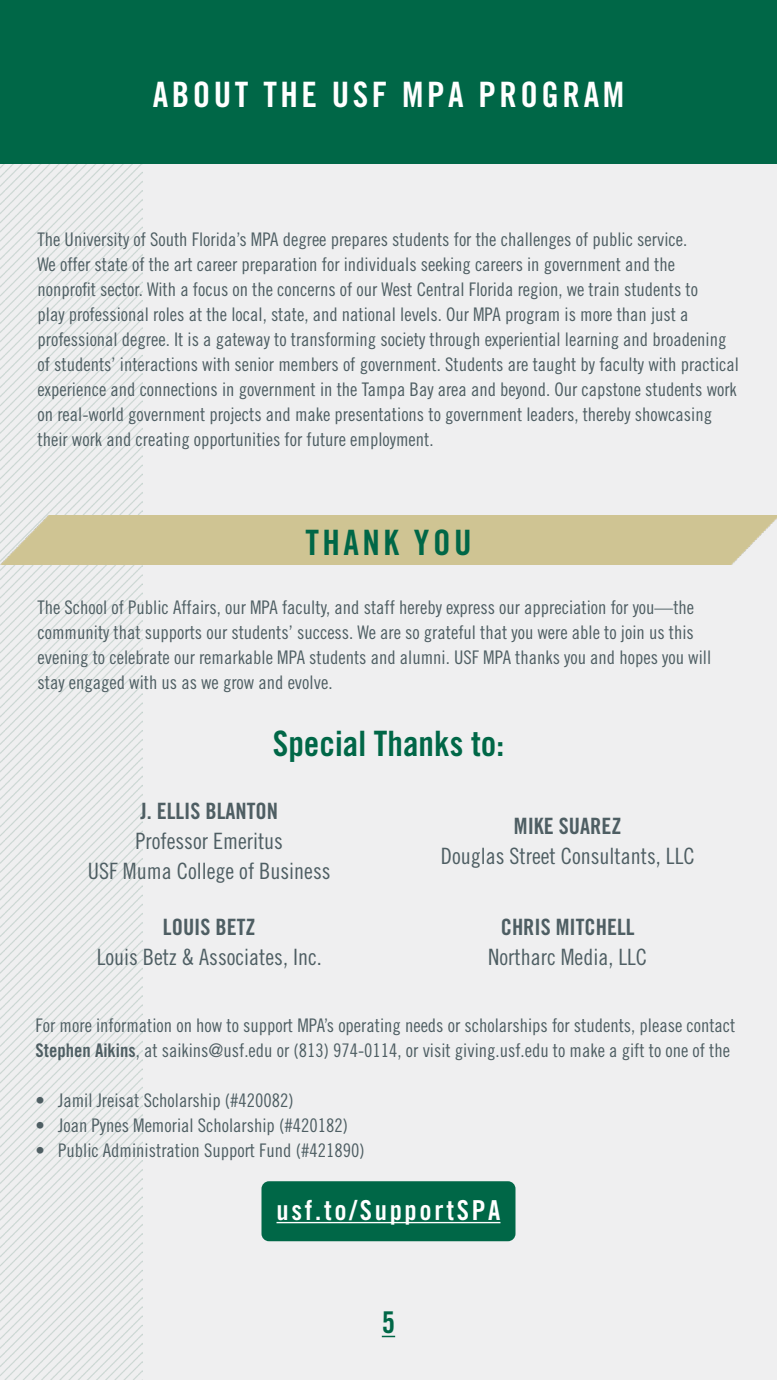
<style>
.page{position:relative;width:777px;height:1380px;background:#fff}
.page>*{position:absolute;margin:0;border:0;box-sizing:border-box;transform-origin:0 0}
.t1{font:35px "Trade Gothic LT Std Bd Cn 20";letter-spacing:.1em;color:#fff}
.t2{font:35px "Trade Gothic LT Std Bd Cn 20";color:#006747}
.t3{font:35px "Trade Gothic LT Std Bd Cn 20";letter-spacing:.1em;color:#006747}
.t4{font:30px "Trade Gothic LT Std Bd Cn 20";color:#006747}
.t5{font:27.5px "Trade Gothic LT Std Bd Cn 20";letter-spacing:.1em;color:#fff}
.t6{font:22.5px/30px "Trade Gothic LT Std Cn 18";color:#4e5e63;text-align:center}
.t7{font:22.5px "Trade Gothic LT Std Bd Cn 20";color:#4e5e63}
.t8{font:18.75px/25px "Trade Gothic LT Std Cn 18";color:#4e5e63}
.s1{font-family:"Trade Gothic LT Std Bd Cn 20"}
</style>
<div class="page">
<div style="left:0;top:0;width:776px;height:1380px;background:#efeff0"></div>
<img style="left:0;top:163px;width:142px;height:1216px">
<div style="left:0;top:0;width:776px;height:163px;background:#006747"></div>
<svg style="left:381px;top:1336px;width:14px;height:1px"></svg>
<div style="left:0;top:516px;width:776px;height:49px;background:#cfc493"></div>
<div style="left:261px;top:1181px;width:254px;height:60px;background:#006747;border-radius:8px"></div>
<hr style="left:276px;top:1222px;width:224px;height:1px;background:#fff">
<h1 class="t1" style="left:153px;top:73px;width:472px">ABOUT THE USF MPA PROGRAM</h1>
<p class="t8" style="left:38px;top:227px;width:702px">The University of South Florida’s MPA degree prepares students for the challenges of public service.<br>We offer state of the art career preparation for individuals seeking careers in government and the<br>nonprofit sector. With a focus on the concerns of our West Central Florida region, we train students to<br>play professional roles at the local, state, and national levels. Our MPA program is more than just a professional degree. It is a gateway to transforming society through experiential learning and broadening of students’ interactions with senior members of government. Students are taught by faculty with practical experience and connections in government in the Tampa Bay area and beyond. Our capstone students work on real-world government projects and make presentations to government leaders, thereby showcasing their work and creating opportunities for future employment.</p>
<h1 class="t3" style="left:305px;top:521px;width:168px">THANK YOU</h1>
<p class="t8" style="left:38px;top:595px;width:674px">The School of Public Affairs, our MPA faculty, and staff hereby express our appreciation for you—the community that supports our students’ success. We are so grateful that you were able to join us this evening to celebrate our remarkable MPA students and alumni. USF MPA thanks you and hopes you will stay engaged with us as we grow and evolve.</p>
<h1 class="t2" style="left:273px;top:722px;width:233px">Special Thanks to:</h1>
<p class="t7" style="left:140px;top:797px;width:139px">J. ELLIS BLANTON</p>
<p class="t6" style="left:88px;top:825px;width:244px">Professor Emeritus<br>USF Muma College of Business</p>
<p class="t7" style="left:163px;top:913px;width:94px">LOUIS BETZ</p>
<p class="t6" style="left:97px;top:942px;width:226px">Louis Betz &amp; Associates, Inc.</p>
<p class="t7" style="left:513px;top:812px;width:109px">MIKE SUAREZ</p>
<p class="t6" style="left:440px;top:841px;width:255px">Douglas Street Consultants, LLC</p>
<p class="t7" style="left:500px;top:913px;width:135px">CHRIS MITCHELL</p>
<p class="t6" style="left:488px;top:942px;width:160px">Northarc Media, LLC</p>
<p class="t8" style="left:36px;top:1012px;width:701px">For more information on how to support MPA’s operating needs or scholarships for students, please contact<br><span class="s1">Stephen Aikins</span>, at saikins@usf.edu or (813) 974-0114, or visit giving.usf.edu to make a gift to one of the</p>
<p class="t8" style="left:36px;top:1087px;width:259px">• Jamil Jreisat Scholarship (#420082)</p>
<p class="t8" style="left:36px;top:1112px;width:313px">• Joan Pynes Memorial Scholarship (#420182)</p>
<p class="t8" style="left:36px;top:1137px;width:330px">• Public Administration Support Fund (#421890)</p>
<h3 class="t5" style="left:276px;top:1193px;width:225px">usf.to/SupportSPA</h3>
<h2 class="t4" style="left:381px;top:1305px;width:15px">5</h2>
</div>
